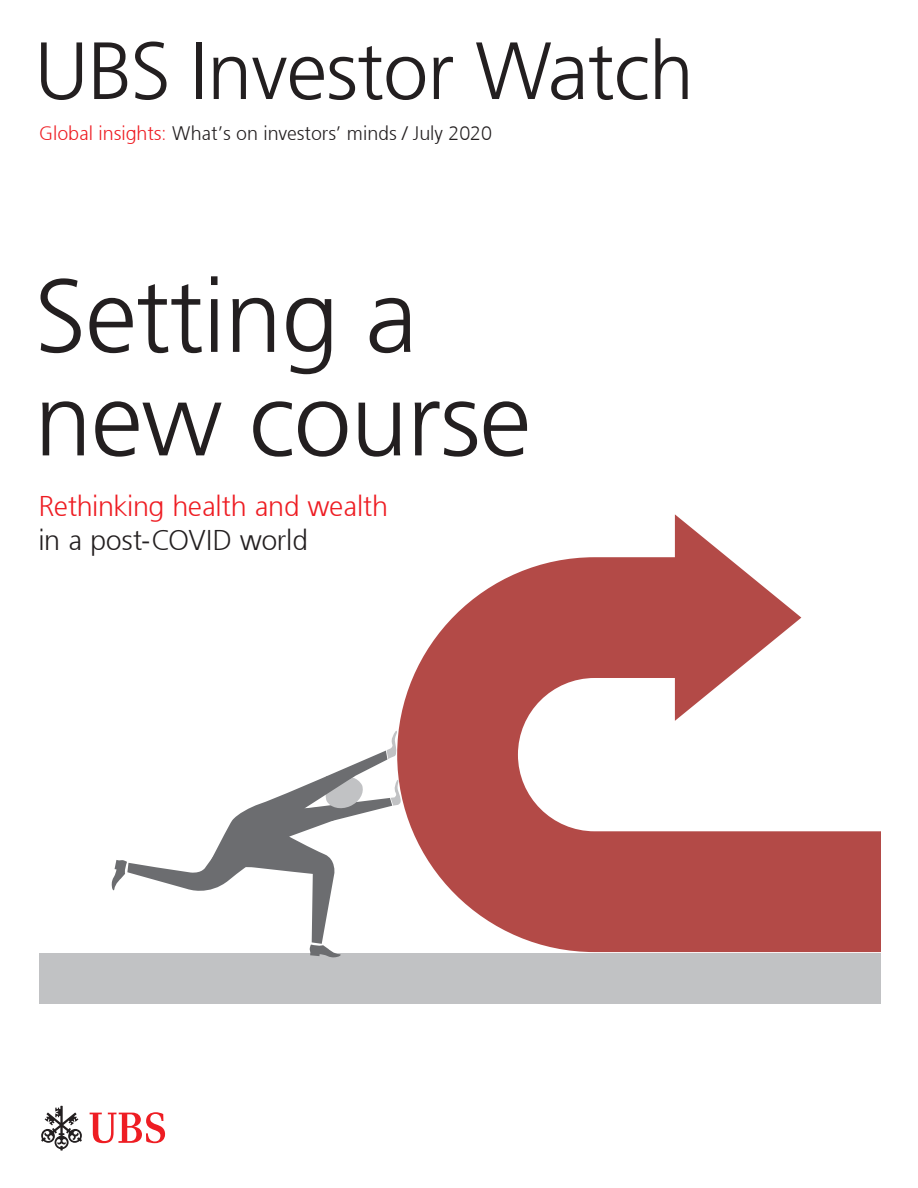
<style>
.page{position:relative;width:918px;height:1188px;background:#fff}
.page>*{position:absolute;margin:0;border:0;box-sizing:border-box;transform-origin:0 0}
.t1{font:300 103.5px/103.5px "Frutiger 45";letter-spacing:-.01em;color:#231f20}
.t2{font:300 81px "Frutiger 45";letter-spacing:-.01em;color:#231f20}
.UBS_Template_Infolin{font:300 28.5px/34.5px "Frutiger 45";letter-spacing:-.015em;color:#ee1d23}
.t3{font:300 19.5px "Frutiger 45";color:#231f20}
.s1{color:#ee1d23}
.s2{color:#231f20}
</style>
<div class="page">
<svg style="left:41px;top:1106px;width:41px;height:45px"></svg>
<svg style="left:90px;top:1112px;width:75px;height:31px"></svg>
<div style="left:39px;top:953px;width:841px;height:50px;background:#c1c2c4"></div>
<svg style="left:398px;top:557px;width:482px;height:395px;fill:#b34a47"></svg>
<svg style="left:675px;top:514px;width:126px;height:207px"></svg>
<svg style="left:111px;top:730px;width:290px;height:228px"></svg>
<p class="t2" style="left:35px;top:24px;width:661px">UBS Investor Watch</p>
<p class="t3" style="left:39px;top:122px;width:454px"><span class="s1">Global insights:</span> What’s on investors’ minds / July 2020</p>
<p class="t1" style="left:35px;top:264px;width:498px">Setting a new course</p>
<p class="UBS_Template_Infolin" style="left:38px;top:488px;width:351px">Rethinking health and wealth <span class="s2">in a post-COVID world</span></p>
</div>
